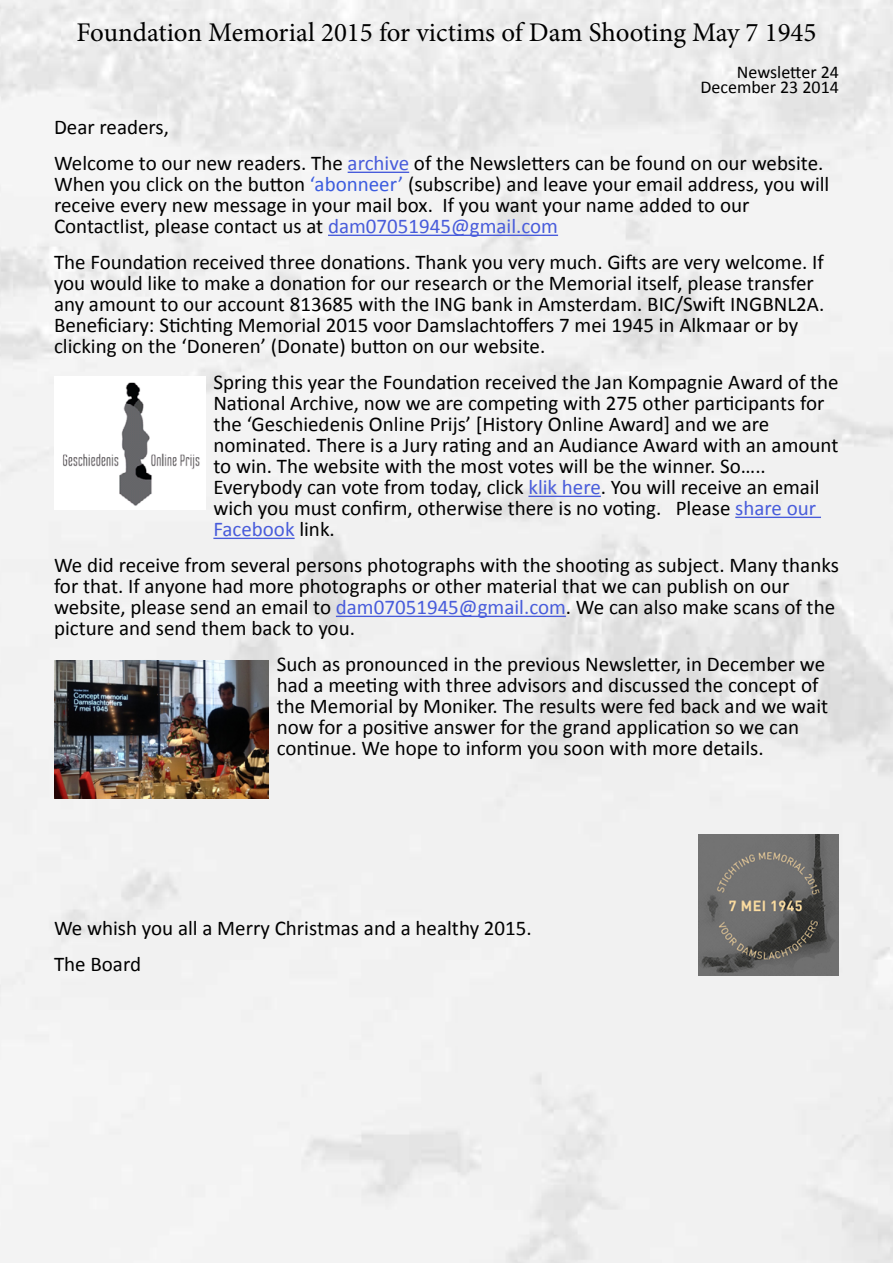
<style>
.page{position:relative;width:893px;height:1263px;background:#fff}
.page>*{position:absolute;margin:0;border:0;box-sizing:border-box;transform-origin:0 0}
.t1{font:27px "Minion Pro";color:#000}
.t2{font:21px/21px "Calibri";color:#000}
.t3{font:18px/15px "Calibri";color:#000;text-align:right}
.s1{color:#485cdb}
.s2{color:#3b5cdf}
</style>
<div class="page">
<img style="left:0;top:0;width:893px;height:1263px">
<hr style="left:348px;top:172px;width:61px;height:1px;background:#485cdb">
<hr style="left:328px;top:235px;width:230px;height:1px;background:#485cdb">
<hr style="left:528px;top:496px;width:73px;height:1px;background:#485cdb">
<hr style="left:735px;top:517px;width:86px;height:1px;background:#485cdb">
<hr style="left:213px;top:538px;width:82px;height:1px;background:#485cdb">
<hr style="left:336px;top:616px;width:230px;height:1px;background:#485cdb">
<img style="left:54px;top:377px;width:152px;height:132px">
<img style="left:54px;top:660px;width:214px;height:138px">
<img style="left:698px;top:834px;width:141px;height:141px">
<p class="t1" style="left:76px;top:14px;width:742px">Foundation Memorial 2015 for victims of Dam Shooting May 7 1945</p>
<p class="t3" style="left:700px;top:64px;width:140px">Newsletter 24<br>December 23 2014</p>
<p class="t2" style="left:54px;top:109px;width:771px;line-height:36px">Dear readers,<br>Welcome to our new readers. The <span class="s1">archive</span> of the Newsletters can be found on our website.</p>
<p class="t2" style="left:54px;top:174px;width:777px">When you click on the button <span class="s2">‘abonneer’</span> (subscribe) and leave your email address, you will receive every new message in your mail box. If you want your name added to our<br>Contactlist, please contact us at <span class="s1">dam07051945@gmail.com</span></p>
<p class="t2" style="left:54px;top:251px;width:772px">The Foundation received three donations. Thank you very much. Gifts are very welcome. If you would like to make a donation for our research or the Memorial itself, please transfer any amount to our account 813685 with the ING bank in Amsterdam. BIC/Swift INGBNL2A.<br>Beneficiary: Stichting Memorial 2015 voor Damslachtoffers 7 mei 1945 in Alkmaar or by clicking on the ‘Doneren’ (Donate) button on our website.</p>
<p class="t2" style="left:213px;top:371px;width:627px">Spring this year the Foundation received the Jan Kompagnie Award of the National Archive, now we are competing with 275 other participants for the ‘Geschiedenis Online Prijs’ [History Online Award] and we are nominated. There is a Jury rating and an Audiance Award with an amount to win. The website with the most votes will be the winner. So…..<br>Everybody can vote from today, click <span class="s1">klik here</span>. You will receive an email wich you must confirm, otherwise there is no voting. Please <span class="s1">share our Facebook</span> link.</p>
<p class="t2" style="left:54px;top:554px;width:786px">We did receive from several persons photographs with the shooting as subject. Many thanks for that. If anyone had more photographs or other material that we can publish on our website, please send an email to <span class="s1">dam07051945@gmail.com</span>. We can also make scans of the picture and send them back to you.</p>
<p class="t2" style="left:277px;top:653px;width:553px">Such as pronounced in the previous Newsletter, in December we had a meeting with three advisors and discussed the concept of the Memorial by Moniker. The results were fed back and we wait now for a positive answer for the grand application so we can continue. We hope to inform you soon with more details.</p>
<p class="t2" style="left:54px;top:910px;width:479px;line-height:36px">We whish you all a Merry Christmas and a healthy 2015.<br>The Board</p>
</div>
